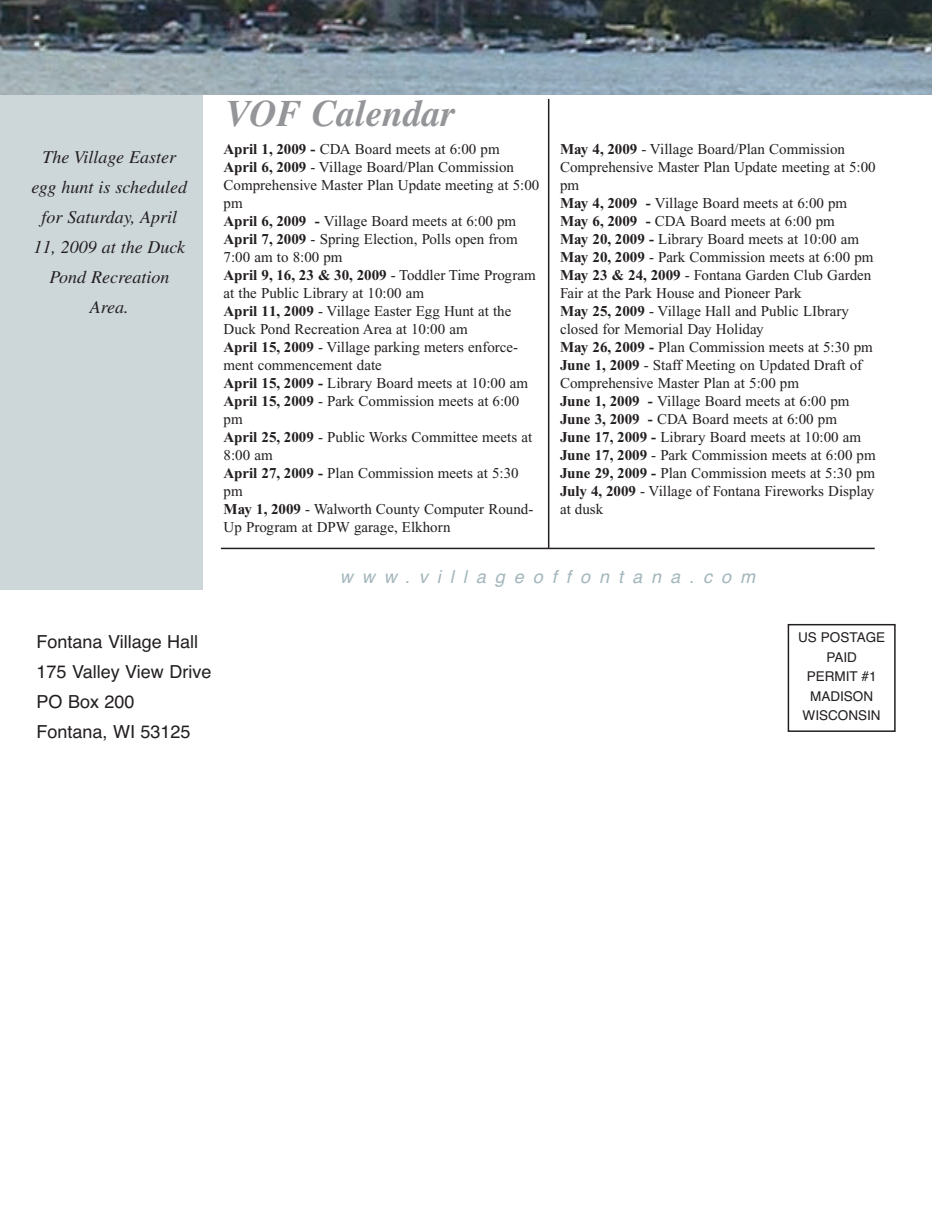
<style>
.page{position:relative;width:945px;height:1215px;background:#fff}
.page>*{position:absolute;margin:0;border:0;box-sizing:border-box;transform-origin:0 0}
.t1{font:italic 700 37.5px "Times";color:#939598}
.t2{font:italic 18px/30px "Times";color:#231f20;text-align:center}
.t3{font:18px/30px "Helvetica";color:#231f20}
.t4{font:italic 18px "Helvetica";color:#a3b6bc}
.t5{font:15px/18px "Times New Roman";color:#231f20}
.t6{font:13.5px/19.5px "Helvetica";color:#231f20;text-align:center}
.s1{font-weight:700}
</style>
<div class="page">
<div style="left:0;top:92px;width:202px;height:498px;background:#cdd7da"></div>
<div style="left:788px;top:624px;width:108px;height:108px;border:2px solid #231f20"></div>
<hr style="left:548px;top:99px;width:1px;height:449px;background:#231f20">
<hr style="left:221px;top:548px;width:654px;height:1px;background:#231f20">
<img style="left:0;top:0;width:932px;height:94px">
<p class="t2" style="left:31px;top:144px;width:157px">The Village Easter egg hunt is scheduled for Saturday, April<br>11, 2009 at the Duck<br>Pond Recreation<br>Area.</p>
<h1 class="t1" style="left:226px;top:100px;width:232px">VOF Calendar</h1>
<p class="t5" style="left:224px;top:142px;width:317px"><span class="s1">April 1, 2009 -</span> CDA Board meets at 6:00 pm<br><span class="s1">April 6, 2009</span> - Village Board/Plan Commission Comprehensive Master Plan Update meeting at 5:00 pm<br><span class="s1">April 6, 2009 -</span> Village Board meets at 6:00 pm <span class="s1">April 7, 2009</span> - Spring Election, Polls open from 7:00 am to 8:00 pm<br><span class="s1">April 9, 16, 23 &amp; 30, 2009</span> - Toddler Time Program at the Public Library at 10:00 am<br><span class="s1">April 11, 2009</span> - Village Easter Egg Hunt at the Duck Pond Recreation Area at 10:00 am<br><span class="s1">April 15, 2009</span> - Village parking meters enforce&shy;ment commencement date<br><span class="s1">April 15, 2009 -</span> Library Board meets at 10:00 am <span class="s1">April 15, 2009</span> - Park Commission meets at 6:00 pm<br><span class="s1">April 25, 2009</span> - Public Works Committee meets at 8:00 am<br><span class="s1">April 27, 2009 -</span> Plan Commission meets at 5:30 pm<br><span class="s1">May 1, 2009</span> - Walworth County Computer Round-Up Program at DPW garage, Elkhorn</p>
<p class="t5" style="left:560px;top:141px;width:317px"><span class="s1">May 4, 2009</span> - Village Board/Plan Commission Comprehensive Master Plan Update meeting at 5:00 pm<br><span class="s1">May 4, 2009 -</span> Village Board meets at 6:00 pm <span class="s1">May 6, 2009 -</span> CDA Board meets at 6:00 pm<br><span class="s1">May 20, 2009 -</span> Library Board meets at 10:00 am <span class="s1">May 20, 2009</span> - Park Commission meets at 6:00 pm <span class="s1">May 23 &amp; 24, 2009</span> - Fontana Garden Club Garden Fair at the Park House and Pioneer Park<br><span class="s1">May 25, 2009</span> - Village Hall and Public LIbrary closed for Memorial Day Holiday<br><span class="s1">May 26, 2009 -</span> Plan Commission meets at 5:30 pm <span class="s1">June 1, 2009</span> - Staff Meeting on Updated Draft of Comprehensive Master Plan at 5:00 pm<br><span class="s1">June 1, 2009 -</span> Village Board meets at 6:00 pm <span class="s1">June 3, 2009 -</span> CDA Board meets at 6:00 pm<br><span class="s1">June 17, 2009 -</span> Library Board meets at 10:00 am <span class="s1">June 17, 2009</span> - Park Commission meets at 6:00 pm <span class="s1">June 29, 2009 -</span> Plan Commission meets at 5:30 pm <span class="s1">July 4, 2009</span> - Village of Fontana Fireworks Display at dusk</p>
<p class="t4" style="left:340px;top:566px;width:423px">www.villageoffontana.com</p>
<p class="t3" style="left:37px;top:626px;width:176px">Fontana Village Hall<br>175 Valley View Drive<br>PO Box 200<br>Fontana, WI 53125</p>
<p class="t6" style="left:798px;top:628px;width:89px">US POSTAGE<br>PAID<br>PERMIT #1<br>MADISON<br>WISCONSIN</p>
</div>
